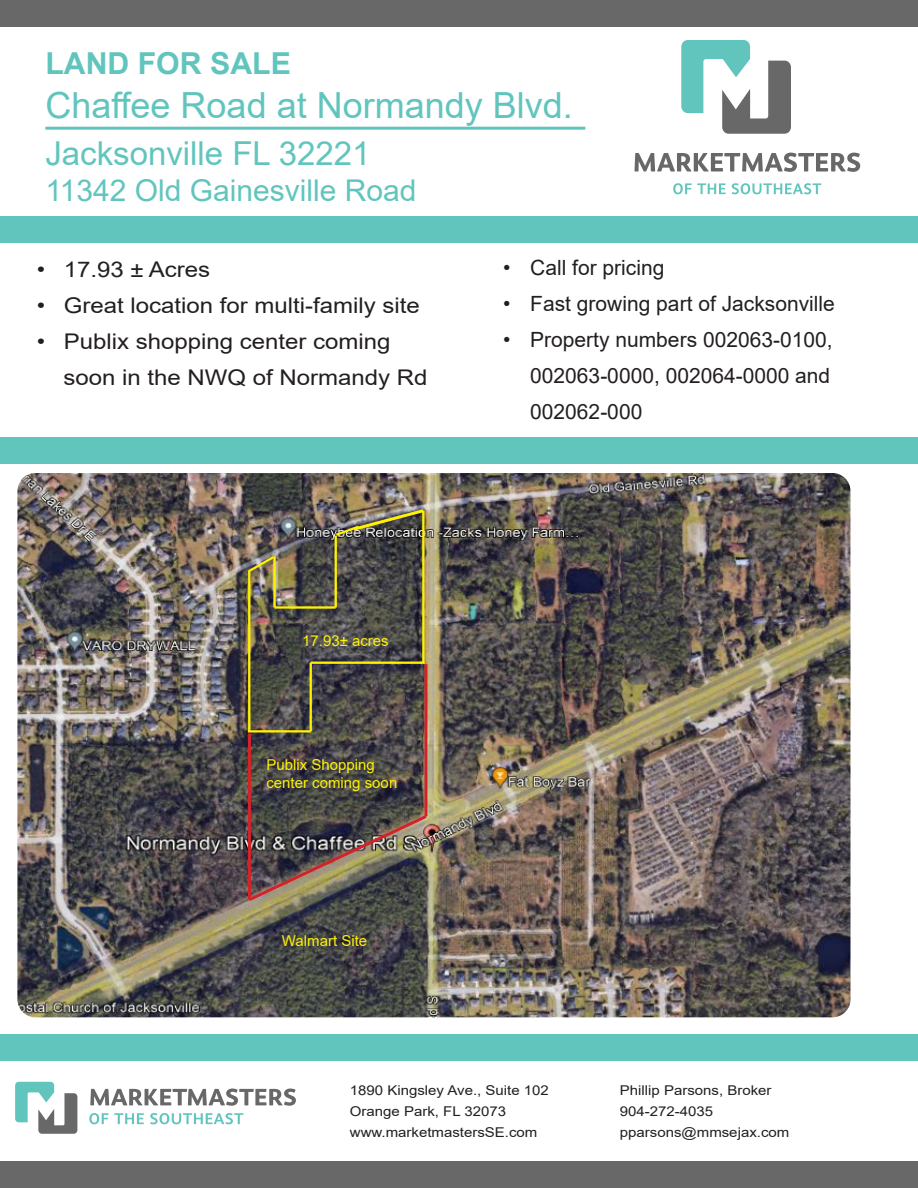
<style>
.page{position:relative;width:918px;height:1188px;background:#fff}
.page>*{position:absolute;margin:0;border:0;box-sizing:border-box;transform-origin:0 0}
.t1{font:36px "Arial";color:#61c5be}
.t2{font:33px "Arial";color:#61c5be}
.t3{font:700 30.3px "Arial";color:#61c5be}
.t4{font:30px "Arial";color:#61c5be}
.t5{font:21.6px "Arial";color:#231f20;scale:1.11 1}
.t6{font:21px/36px "Arial";color:#231f20;text-align:justify}
.t7{font:15px "Arial";color:#fff101}
.t8{font:13.5px "Arial";color:#231f20;scale:1.11 1}
</style>
<div class="page">
<div style="left:0;top:0;width:918px;height:27px;background:#686868"></div>
<div style="left:0;top:216px;width:918px;height:27px;background:#61c5be"></div>
<svg style="left:634px;top:153px;width:226px;height:19px"></svg>
<svg style="left:673px;top:183px;width:53px;height:11px"></svg>
<svg style="left:732px;top:183px;width:89px;height:11px"></svg>
<svg style="left:681px;top:40px;width:110px;height:94px"></svg>
<hr style="left:45px;top:127px;width:540px;height:3px;background:#61c5be">
<div style="left:0;top:437px;width:918px;height:27px;background:#61c5be"></div>
<div style="left:0;top:1161px;width:918px;height:27px;background:#686868"></div>
<div style="left:0;top:1034px;width:918px;height:27px;background:#61c5be"></div>
<svg style="left:90px;top:1089px;width:206px;height:17px"></svg>
<svg style="left:89px;top:1113px;width:55px;height:11px"></svg>
<svg style="left:150px;top:1113px;width:93px;height:11px"></svg>
<svg style="left:15px;top:1082px;width:62px;height:52px"></svg>
<img style="left:17px;top:473px;width:833px;height:544px">
<hr style="left:422px;top:511px;width:3px;height:152px;background:#fff101">
<hr style="left:335px;top:536px;width:2px;height:71px;background:#fff101">
<hr style="left:248px;top:572px;width:2px;height:159px;background:#fff101">
<hr style="left:273px;top:556px;width:3px;height:51px;background:#fff101">
<hr style="left:275px;top:606px;width:61px;height:3px;background:#fff101">
<svg style="left:245px;top:554px;width:32px;height:21px"></svg>
<hr style="left:311px;top:662px;width:114px;height:2px;background:#fff101">
<hr style="left:310px;top:663px;width:2px;height:68px;background:#fff101">
<hr style="left:248px;top:730px;width:63px;height:3px;background:#fff101">
<img style="left:333px;top:507px;width:95px;height:31px">
<hr style="left:248px;top:733px;width:3px;height:167px;background:#d1232a">
<img style="left:245px;top:812px;width:185px;height:92px">
<hr style="left:424px;top:664px;width:3px;height:152px;background:#d1232a">
<p class="t3" style="left:45px;top:42px;width:247px">LAND FOR SALE</p>
<p class="t1" style="left:45px;top:81px;width:529px">Chaffee Road at Normandy Blvd.</p>
<p class="t2" style="left:45px;top:130px;width:327px">Jacksonville FL 32221</p>
<p class="t4" style="left:45px;top:170px;width:373px">11342 Old Gainesville Road</p>
<p class="t5" style="left:37px;top:255px;width:158px">• 17.93 ± Acres</p>
<p class="t5" style="left:37px;top:291px;width:347px">• Great location for multi-family site</p>
<p class="t5" style="left:37px;top:327px;width:320px">• Publix shopping center coming</p>
<p class="t5" style="left:63px;top:363px;width:330px">soon in the NWQ of Normandy Rd</p>
<p class="t6" style="left:503px;top:250px;width:163px">• Call for pricing</p>
<p class="t6" style="left:503px;top:286px;width:333px">• Fast growing part of Jacksonville</p>
<p class="t6" style="left:530px;top:322px;width:304px;text-indent:-27px">• Property numbers 002063-0100, 002063-0000, 002064-0000 and 002062-000</p>
<p class="t7" style="left:302px;top:630px;width:88px">17.93± acres</p>
<p class="t7" style="left:266px;top:755px;width:110px">Publix Shopping</p>
<p class="t7" style="left:266px;top:773px;width:132px">center coming soon</p>
<p class="t7" style="left:282px;top:931px;width:87px">Walmart Site</p>
<p class="t8" style="left:350px;top:1081px;width:181px">1890 Kingsley Ave., Suite 102</p>
<p class="t8" style="left:620px;top:1081px;width:138px">Phillip Parsons, Broker</p>
<p class="t8" style="left:350px;top:1102px;width:142px">Orange Park, FL 32073</p>
<p class="t8" style="left:620px;top:1102px;width:86px">904-272-4035</p>
<p class="t8" style="left:350px;top:1123px;width:170px">www.marketmastersSE.com</p>
<p class="t8" style="left:620px;top:1123px;width:154px">pparsons@mmsejax.com</p>
</div>
